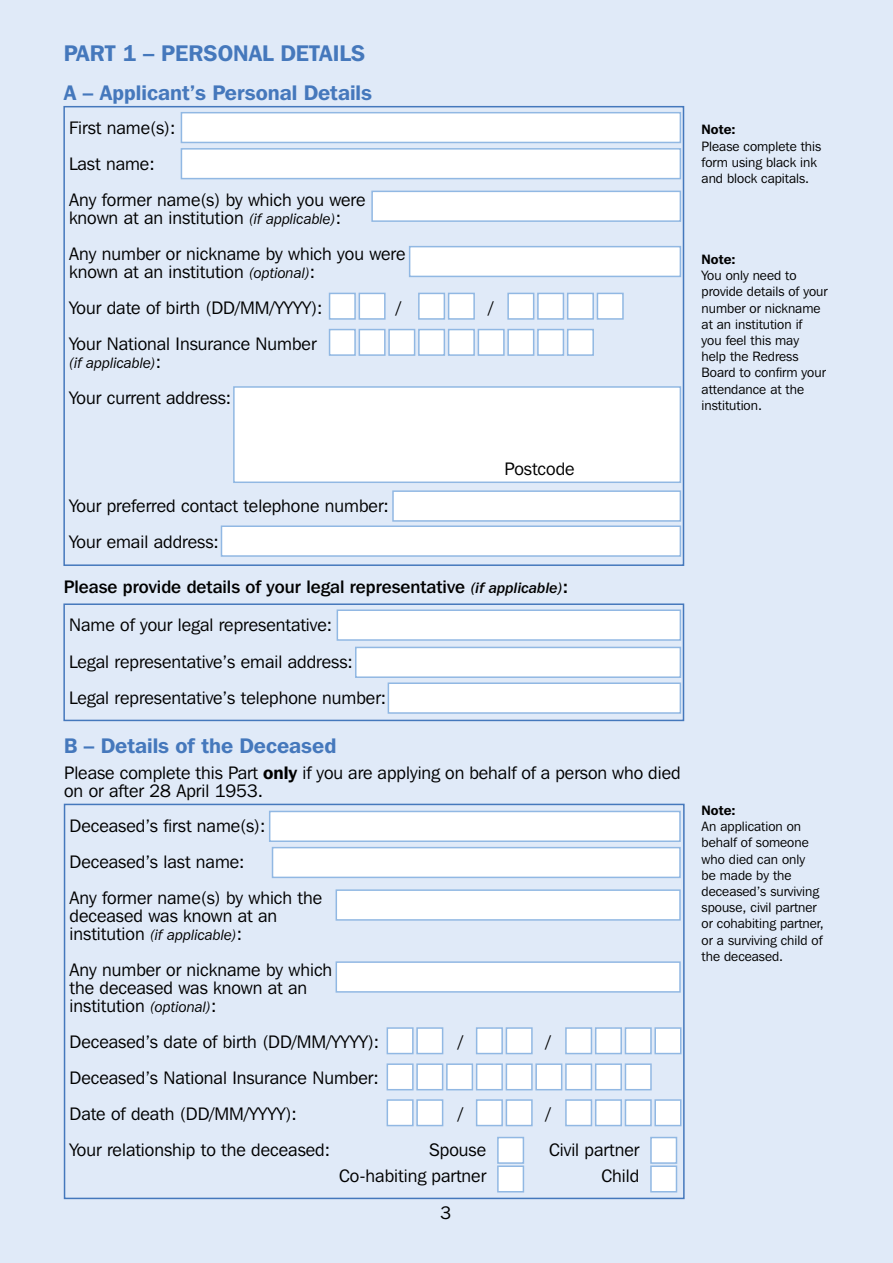
<style>
.page{position:relative;width:893px;height:1263px;background:#e0eaf8}
.page>*{position:absolute;margin:0;border:0;box-sizing:border-box;transform-origin:0 0}
.t1{font:600 22.5px "Franklin Gothic IT Cby BT";color:#4578bc}
.t2{font:600 21px "Franklin Gothic IT Cby BT";color:#4578bc}
.t3{font:18px/36px "Franklin Gothic IT Cby BT";color:#000}
.t4{font:500 18px "Franklin Gothic IT Cby BT";color:#000}
.t5{font:italic 15px "Franklin Gothic IT Cby BT";color:#000}
.t6{font:13.5px/16.2px "Franklin Gothic IT Cby BT";color:#000}
.t7{font:600 13.5px "Franklin Gothic IT Cby BT";color:#000}
.s1{font-style:italic;font-size:15px}
.s2{font-style:normal;font-size:18px}
.s3{font-family:"Franklin Gothic IT Cby BT Med Ital";font-weight:400;font-size:15px}
.s4{font-weight:600}
</style>
<div class="page">
<div style="left:654px;top:1099px;width:27px;height:27px;background:#fff;border:2px solid #91b8e3"></div>
<div style="left:625px;top:1099px;width:27px;height:27px;background:#fff;border:2px solid #91b8e3"></div>
<div style="left:595px;top:1099px;width:27px;height:27px;background:#fff;border:2px solid #91b8e3"></div>
<div style="left:565px;top:1099px;width:27px;height:27px;background:#fff;border:2px solid #91b8e3"></div>
<div style="left:506px;top:1099px;width:27px;height:27px;background:#fff;border:2px solid #91b8e3"></div>
<div style="left:476px;top:1099px;width:27px;height:27px;background:#fff;border:2px solid #91b8e3"></div>
<div style="left:416px;top:1099px;width:27px;height:27px;background:#fff;border:2px solid #91b8e3"></div>
<div style="left:387px;top:1099px;width:27px;height:27px;background:#fff;border:2px solid #91b8e3"></div>
<div style="left:650px;top:1137px;width:27px;height:27px;background:#fff;border:2px solid #91b8e3"></div>
<div style="left:497px;top:1137px;width:27px;height:27px;background:#fff;border:2px solid #91b8e3"></div>
<div style="left:650px;top:1165px;width:27px;height:27px;background:#fff;border:2px solid #91b8e3"></div>
<div style="left:497px;top:1165px;width:27px;height:27px;background:#fff;border:2px solid #91b8e3"></div>
<div style="left:336px;top:961px;width:345px;height:32px;background:#fff;border:2px solid #91b8e3"></div>
<div style="left:336px;top:889px;width:345px;height:32px;background:#fff;border:2px solid #91b8e3"></div>
<div style="left:654px;top:1027px;width:27px;height:27px;background:#fff;border:2px solid #91b8e3"></div>
<div style="left:625px;top:1027px;width:27px;height:27px;background:#fff;border:2px solid #91b8e3"></div>
<div style="left:595px;top:1027px;width:27px;height:27px;background:#fff;border:2px solid #91b8e3"></div>
<div style="left:565px;top:1027px;width:27px;height:27px;background:#fff;border:2px solid #91b8e3"></div>
<div style="left:506px;top:1027px;width:27px;height:27px;background:#fff;border:2px solid #91b8e3"></div>
<div style="left:476px;top:1027px;width:27px;height:27px;background:#fff;border:2px solid #91b8e3"></div>
<div style="left:416px;top:1027px;width:27px;height:27px;background:#fff;border:2px solid #91b8e3"></div>
<div style="left:387px;top:1027px;width:27px;height:27px;background:#fff;border:2px solid #91b8e3"></div>
<div style="left:387px;top:1063px;width:27px;height:27px;background:#fff;border:2px solid #91b8e3"></div>
<div style="left:416px;top:1063px;width:27px;height:27px;background:#fff;border:2px solid #91b8e3"></div>
<div style="left:446px;top:1063px;width:27px;height:27px;background:#fff;border:2px solid #91b8e3"></div>
<div style="left:476px;top:1063px;width:27px;height:27px;background:#fff;border:2px solid #91b8e3"></div>
<div style="left:506px;top:1063px;width:27px;height:27px;background:#fff;border:2px solid #91b8e3"></div>
<div style="left:535px;top:1063px;width:27px;height:27px;background:#fff;border:2px solid #91b8e3"></div>
<div style="left:565px;top:1063px;width:27px;height:27px;background:#fff;border:2px solid #91b8e3"></div>
<div style="left:595px;top:1063px;width:27px;height:27px;background:#fff;border:2px solid #91b8e3"></div>
<div style="left:625px;top:1063px;width:27px;height:27px;background:#fff;border:2px solid #91b8e3"></div>
<div style="left:272px;top:847px;width:409px;height:31px;background:#fff;border:2px solid #91b8e3"></div>
<div style="left:269px;top:811px;width:412px;height:31px;background:#fff;border:2px solid #91b8e3"></div>
<div style="left:64px;top:804px;width:621px;height:395px;border:2px solid #4578bc"></div>
<div style="left:388px;top:682px;width:293px;height:32px;background:#fff;border:2px solid #91b8e3"></div>
<div style="left:355px;top:647px;width:326px;height:31px;background:#fff;border:2px solid #91b8e3"></div>
<div style="left:337px;top:609px;width:344px;height:32px;background:#fff;border:2px solid #91b8e3"></div>
<div style="left:63px;top:603px;width:621px;height:118px;border:2px solid #4578bc"></div>
<div style="left:63px;top:106px;width:621px;height:460px;border:2px solid #4578bc"></div>
<div style="left:181px;top:112px;width:500px;height:31px;background:#fff;border:2px solid #91b8e3"></div>
<div style="left:181px;top:148px;width:500px;height:31px;background:#fff;border:2px solid #91b8e3"></div>
<div style="left:329px;top:329px;width:27px;height:27px;background:#fff;border:2px solid #91b8e3"></div>
<div style="left:359px;top:329px;width:27px;height:27px;background:#fff;border:2px solid #91b8e3"></div>
<div style="left:388px;top:329px;width:27px;height:27px;background:#fff;border:2px solid #91b8e3"></div>
<div style="left:418px;top:329px;width:27px;height:27px;background:#fff;border:2px solid #91b8e3"></div>
<div style="left:448px;top:329px;width:27px;height:27px;background:#fff;border:2px solid #91b8e3"></div>
<div style="left:478px;top:329px;width:27px;height:27px;background:#fff;border:2px solid #91b8e3"></div>
<div style="left:507px;top:329px;width:27px;height:27px;background:#fff;border:2px solid #91b8e3"></div>
<div style="left:537px;top:329px;width:27px;height:27px;background:#fff;border:2px solid #91b8e3"></div>
<div style="left:567px;top:329px;width:27px;height:27px;background:#fff;border:2px solid #91b8e3"></div>
<div style="left:329px;top:293px;width:27px;height:27px;background:#fff;border:2px solid #91b8e3"></div>
<div style="left:359px;top:293px;width:27px;height:27px;background:#fff;border:2px solid #91b8e3"></div>
<div style="left:418px;top:293px;width:27px;height:27px;background:#fff;border:2px solid #91b8e3"></div>
<div style="left:448px;top:293px;width:27px;height:27px;background:#fff;border:2px solid #91b8e3"></div>
<div style="left:507px;top:293px;width:27px;height:27px;background:#fff;border:2px solid #91b8e3"></div>
<div style="left:537px;top:293px;width:27px;height:27px;background:#fff;border:2px solid #91b8e3"></div>
<div style="left:567px;top:293px;width:27px;height:27px;background:#fff;border:2px solid #91b8e3"></div>
<div style="left:597px;top:293px;width:27px;height:27px;background:#fff;border:2px solid #91b8e3"></div>
<div style="left:371px;top:191px;width:310px;height:31px;background:#fff;border:2px solid #91b8e3"></div>
<div style="left:409px;top:246px;width:272px;height:31px;background:#fff;border:2px solid #91b8e3"></div>
<div style="left:234px;top:387px;width:446px;height:95px;background:#fff"></div>
<div style="left:233px;top:386px;width:448px;height:97px;border:2px solid #91b8e3"></div>
<div style="left:392px;top:490px;width:289px;height:32px;background:#fff;border:2px solid #91b8e3"></div>
<div style="left:221px;top:525px;width:460px;height:32px;background:#fff;border:2px solid #91b8e3"></div>
<p class="t1" style="left:64px;top:39px;width:303px">PART 1 – PERSONAL DETAILS</p>
<p class="t2" style="left:64px;top:79px;width:310px">A – Applicant’s Personal Details</p>
<p class="t3" style="left:69px;top:109px;width:298px">First name(s):<br>Last name:<br>Any former name(s) by which you were</p>
<p class="t3" style="left:69px;top:199px;width:338px">known at an institution <span class="s1">(if applicable)</span>:<br>Any number or nickname by which you were</p>
<p class="t3" style="left:69px;top:253px;width:255px">known at an institution <span class="s1">(optional)</span>:<br>Your date of birth (DD/MM/YYYY):</p>
<p class="t3" style="left:396px;top:289px;width:7px">/</p>
<p class="t3" style="left:489px;top:289px;width:7px">/</p>
<p class="t3" style="left:69px;top:325px;width:249px">Your National Insurance Number</p>
<p class="t5" style="left:69px;top:353px;width:93px">(if applicable)<span class="s2">:</span></p>
<p class="t3" style="left:69px;top:379px;width:164px">Your current address:</p>
<p class="t3" style="left:69px;top:487px;width:321px">Your preferred contact telephone number:<br>Your email address:</p>
<p class="t3" style="left:505px;top:450px;width:71px">Postcode</p>
<p class="t4" style="left:64px;top:575px;width:506px">Please provide details of your legal representative <span class="s3">(if applicable)</span>:</p>
<p class="t3" style="left:69px;top:607px;width:319px">Name of your legal representative:<br>Legal representative’s email address:<br>Legal representative’s telephone number:</p>
<p class="t2" style="left:64px;top:732px;width:274px">B – Details of the Deceased</p>
<p class="t3" style="left:64px;top:763px;width:618px;line-height:18px">Please complete this Part <span class="s4">only</span> if you are applying on behalf of a person who died on or after 28 April 1953.</p>
<p class="t3" style="left:70px;top:807px;width:198px">Deceased’s frst name(s):</p>
<p class="t3" style="left:70px;top:843px;width:177px">Deceased’s last name:</p>
<p class="t3" style="left:70px;top:888px;width:254px;line-height:18px">Any former name(s) by which the deceased was known at an</p>
<p class="t5" style="left:70px;top:925px;width:174px"><span class="s2">institution</span> (if applicable)<span class="s2">:</span></p>
<p class="t3" style="left:70px;top:960px;width:264px;line-height:18px">Any number or nickname by which the deceased was known at an institution <span class="s1">(optional)</span>:</p>
<p class="t3" style="left:70px;top:1023px;width:311px">Deceased’s date of birth (DD/MM/YYYY):</p>
<p class="t3" style="left:458px;top:1023px;width:7px">/</p>
<p class="t3" style="left:546px;top:1023px;width:7px">/</p>
<p class="t3" style="left:70px;top:1059px;width:311px">Deceased’s National Insurance Number:</p>
<p class="t3" style="left:70px;top:1095px;width:229px">Date of death (DD/MM/YYYY):</p>
<p class="t3" style="left:458px;top:1095px;width:7px">/</p>
<p class="t3" style="left:546px;top:1095px;width:7px">/</p>
<p class="t3" style="left:69px;top:1131px;width:262px">Your relationship to the deceased:</p>
<p class="t3" style="left:339px;top:1136px;width:149px;line-height:26.5px;text-align:right">Spouse<br>Co-habiting partner</p>
<p class="t3" style="left:549px;top:1136px;width:92px;line-height:26.5px;text-align:right">Civil partner<br>Child</p>
<p class="t3" style="left:440px;top:1195px;width:12px">3</p>
<p class="t7" style="left:702px;top:121px;width:35px">Note:</p>
<p class="t6" style="left:702px;top:138px;width:121px">Please complete this form using black ink and block capitals.</p>
<p class="t7" style="left:702px;top:251px;width:35px">Note:</p>
<p class="t6" style="left:702px;top:267px;width:128px">You only need to provide details of your number or nickname at an institution if<br>you feel this may<br>help the Redress<br>Board to confrm your attendance at the institution.</p>
<p class="t7" style="left:702px;top:802px;width:35px">Note:</p>
<p class="t6" style="left:702px;top:818px;width:124px">An application on behalf of someone who died can only<br>be made by the deceased’s surviving spouse, civil partner or cohabiting partner, or a surviving child of the deceased.</p>
</div>
